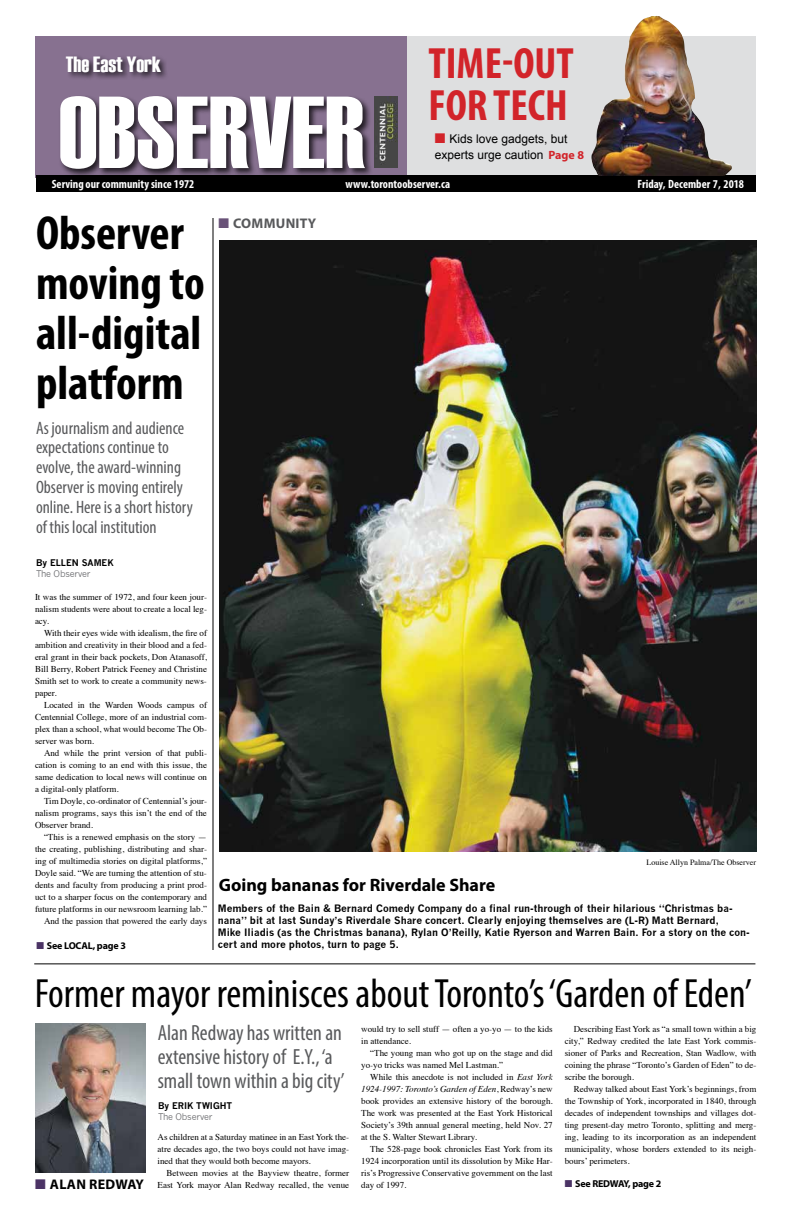
<style>
.page{position:relative;width:792px;height:1224px;background:#fff}
.page>*{position:absolute;margin:0;border:0;box-sizing:border-box;transform-origin:0 0}
.t1{font:102px "Haettenschweiler";color:#fff}
.t2{font:700 condensed 48px/50px "Myriad Pro";color:#000}
.t3{font:700 condensed 44px/42px "Myriad Pro";color:#d2242a}
.t4{font:condensed 41px "Myriad Pro";color:#000}
.t5{font:condensed 22px/24px "Myriad Pro";color:#58595b}
.t6{font:22px "Haettenschweiler";color:#fff}
.t7{font:condensed 18px/20px "Myriad Pro";color:#58595b}
.t8{font:700 18px "Myriad Pro";color:#000}
.t9{font:700 14px "Myriad Pro";letter-spacing:.02em;color:#000}
.t10{font:700 14px "Myriad Pro";letter-spacing:.02em;color:#58595b}
.t11{font:700 condensed 12px "Myriad Pro";color:#fff}
.t12{font:12px/16px "Arial";color:#000}
.t13{font:700 10px/12px "News Gothic";color:#000}
.t14{font:700 10px "Myriad Pro";letter-spacing:-.02em;color:#000}
.t15{font:9px "Times";color:#000}
.t16{font:700 9px/10.8px "News Gothic";color:#000}
.t17{font:italic 9px "Times";color:#000}
.t18{font:8px "Times";color:#000}
.s1{color:#d2242a}
.s2{font-family:"Myriad Pro";font-weight:700;color:#d2242a}
.s3{font-weight:400;color:#6d6e71}
.s4{color:#4b3365}
.s5{color:#695278}
.s6{font-style:italic}
.s7{font-style:normal}
</style>
<div class="page">
<div style="left:37px;top:36px;width:719px;height:142px;background:#dedfe0"></div>
<div style="left:35px;top:36px;width:372px;height:141px;background:#877190"></div>
<div style="left:58px;top:94px;width:315px;height:84px;background:#000;opacity:.75"></div>
<div style="left:64px;top:54px;width:105px;height:27px;background:#000;opacity:.75"></div>
<img style="left:375px;top:96px;width:23px;height:72px">
<div style="left:36px;top:176px;width:720px;height:16px;background:#000"></div>
<hr style="left:213px;top:218px;width:1px;height:732px;background:#000">
<hr style="left:34px;top:964px;width:721px;height:1px;background:#000">
<img style="left:219px;top:240px;width:537px;height:612px">
<img style="left:35px;top:1023px;width:111px;height:149px">
<img style="left:591px;top:16px;width:141px;height:160px">
<p class="t6" style="left:66px;top:52px;width:97px">The East York</p>
<p class="t1" style="left:59px;top:74px;width:309px">OBSERVER</p>
<p class="t3" style="left:428px;top:42px;width:147px">TIME-OUT<br>FOR TECH</p>
<p class="t12" style="left:435px;top:131px;width:151px"><span class="s1">■</span> Kids love gadgets, but experts urge caution <span class="s2">Page 8</span></p>
<p class="t11" style="left:52px;top:177px;width:144px">Serving our community since 1972</p>
<p class="t11" style="left:346px;top:177px;width:106px">www.torontoobserver.ca</p>
<p class="t11" style="left:638px;top:177px;width:108px">Friday, December 7, 2018</p>
<p class="t2" style="left:36px;top:207px;width:170px">Observer moving to all-digital platform</p>
<p class="t7" style="left:36px;top:417px;width:158px">As journalism and audience expectations continue to evolve, the award-winning<br>Observer is moving entirely online. Here is a short history of this local institution</p>
<p class="t16" style="left:36px;top:557px;width:79px">By ELLEN SAMEK<br><span class="s3">The Observer</span></p>
<p class="t15" style="left:35px;top:589px;width:173px">It was the summer of 1972, and four keen jour-</p>
<p class="t15" style="left:35px;top:601px;width:174px">nalism students were about to create a local leg-</p>
<p class="t15" style="left:35px;top:613px;width:16px">acy.</p>
<p class="t15" style="left:44px;top:625px;width:164px">With their eyes wide with idealism, the fire of</p>
<p class="t15" style="left:35px;top:637px;width:174px">ambition and creativity in their blood and a fed-</p>
<p class="t15" style="left:35px;top:649px;width:174px">eral grant in their back pockets, Don Atanasoff,</p>
<p class="t15" style="left:35px;top:661px;width:174px">Bill Berry, Robert Patrick Feeney and Christine</p>
<p class="t15" style="left:35px;top:673px;width:173px">Smith set to work to create a community news-</p>
<p class="t15" style="left:35px;top:685px;width:23px">paper.</p>
<p class="t15" style="left:44px;top:697px;width:164px">Located in the Warden Woods campus of</p>
<p class="t15" style="left:35px;top:709px;width:174px">Centennial College, more of an industrial com-</p>
<p class="t15" style="left:35px;top:721px;width:174px">plex than a school, what would become The Ob-</p>
<p class="t15" style="left:35px;top:733px;width:61px">server was born.</p>
<p class="t15" style="left:44px;top:745px;width:165px">And while the print version of that publi-</p>
<p class="t15" style="left:35px;top:757px;width:174px">cation is coming to an end with this issue, the</p>
<p class="t15" style="left:35px;top:769px;width:174px">same dedication to local news will continue on</p>
<p class="t15" style="left:35px;top:781px;width:85px">a digital-only platform.</p>
<p class="t15" style="left:44px;top:793px;width:164px">Tim Doyle, co-ordinator of Centennial’s jour-</p>
<p class="t15" style="left:35px;top:805px;width:173px">nalism programs, says this isn’t the end of the</p>
<p class="t15" style="left:35px;top:817px;width:59px">Observer brand.</p>
<p class="t15" style="left:44px;top:829px;width:164px">“This is a renewed emphasis on the story —</p>
<p class="t15" style="left:35px;top:840px;width:173px">the creating, publishing, distributing and shar-</p>
<p class="t15" style="left:35px;top:852px;width:173px">ing of multimedia stories on digital platforms,”</p>
<p class="t15" style="left:35px;top:864px;width:173px">Doyle said. “We are turning the attention of stu-</p>
<p class="t15" style="left:35px;top:876px;width:173px">dents and faculty from producing a print prod-</p>
<p class="t15" style="left:35px;top:888px;width:174px">uct to a sharper focus on the contemporary and</p>
<p class="t15" style="left:35px;top:900px;width:174px">future platforms in our newsroom learning lab.”</p>
<p class="t15" style="left:44px;top:912px;width:164px">And the passion that powered the early days</p>
<p class="t14" style="left:36px;top:939px;width:91px"><span class="s4">■</span> See LOCAL, page 3</p>
<p class="t10" style="left:218px;top:214px;width:99px"><span class="s5">■</span> COMMUNITY</p>
<p class="t8" style="left:219px;top:873px;width:278px">Going bananas for Riverdale Share</p>
<p class="t18" style="left:646px;top:855px;width:111px">Louise Allyn Palma/The Observer</p>
<p class="t13" style="left:218px;top:902px;width:533px">Members of the Bain &amp; Bernard Comedy Company do a final run-through of their hilarious “Christmas ba&shy;nana” bit at last Sunday’s Riverdale Share concert. Clearly enjoying themselves are (L-R) Matt Bernard,<br>Mike Iliadis (as the Christmas banana), Rylan O’Reilly, Katie Ryerson and Warren Bain. For a story on the con&shy;cert and more photos, turn to page 5.</p>
<p class="t4" style="left:35px;top:968px;width:719px">Former mayor reminisces about Toronto’s ‘Garden of Eden’</p>
<p class="t9" style="left:35px;top:1175px;width:110px"><span class="s4">■</span> ALAN REDWAY</p>
<p class="t5" style="left:158px;top:1020px;width:188px">Alan Redway has written an extensive history of E.Y., ‘a small town within a big city’</p>
<p class="t16" style="left:158px;top:1100px;width:76px">By ERIK TWIGHT<br><span class="s3">The Observer</span></p>
<p class="t15" style="left:158px;top:1129px;width:193px">As children at a Saturday matinee in an East York the-</p>
<p class="t15" style="left:158px;top:1141px;width:193px">atre decades ago, the two boys could not have imag-</p>
<p class="t15" style="left:158px;top:1153px;width:155px">ined that they would both become mayors.</p>
<p class="t15" style="left:167px;top:1165px;width:184px">Between movies at the Bayview theatre, former</p>
<p class="t15" style="left:158px;top:1177px;width:193px">East York mayor Alan Redway recalled, the venue</p>
<p class="t15" style="left:361px;top:1021px;width:193px">would try to sell stuff — often a yo-yo — to the kids</p>
<p class="t15" style="left:361px;top:1033px;width:51px">in attendance.</p>
<p class="t15" style="left:370px;top:1045px;width:184px">“The young man who got up on the stage and did</p>
<p class="t15" style="left:361px;top:1057px;width:143px">yo-yo tricks was named Mel Lastman.”</p>
<p class="t15" style="left:370px;top:1069px;width:184px">While this anecdote is not included in <span class="s6">East York</span></p>
<p class="t17" style="left:361px;top:1081px;width:193px">1924-1997: Toronto’s Garden of Eden<span class="s7">, Redway’s new</span></p>
<p class="t15" style="left:361px;top:1093px;width:193px">book provides an extensive history of the borough.</p>
<p class="t15" style="left:361px;top:1105px;width:193px">The work was presented at the East York Historical</p>
<p class="t15" style="left:361px;top:1117px;width:193px">Society’s 39th annual general meeting, held Nov. 27</p>
<p class="t15" style="left:361px;top:1129px;width:117px">at the S. Walter Stewart Library.</p>
<p class="t15" style="left:370px;top:1141px;width:184px">The 528-page book chronicles East York from its</p>
<p class="t15" style="left:361px;top:1153px;width:193px">1924 incorporation until its dissolution by Mike Har-</p>
<p class="t15" style="left:361px;top:1165px;width:193px">ris’s Progressive Conservative government on the last</p>
<p class="t15" style="left:361px;top:1177px;width:47px">day of 1997.</p>
<p class="t15" style="left:574px;top:1021px;width:184px">Describing East York as “a small town within a big</p>
<p class="t15" style="left:565px;top:1033px;width:193px">city,” Redway credited the late East York commis-</p>
<p class="t15" style="left:565px;top:1045px;width:193px">sioner of Parks and Recreation, Stan Wadlow, with</p>
<p class="t15" style="left:565px;top:1057px;width:193px">coining the phrase “Toronto’s Garden of Eden” to de-</p>
<p class="t15" style="left:565px;top:1069px;width:71px">scribe the borough.</p>
<p class="t15" style="left:574px;top:1081px;width:184px">Redway talked about East York’s beginnings, from</p>
<p class="t15" style="left:565px;top:1092px;width:193px">the Township of York, incorporated in 1840, through</p>
<p class="t15" style="left:565px;top:1104px;width:193px">decades of independent townships and villages dot-</p>
<p class="t15" style="left:565px;top:1116px;width:193px">ting present-day metro Toronto, splitting and merg-</p>
<p class="t15" style="left:565px;top:1128px;width:193px">ing, leading to its incorporation as an independent</p>
<p class="t15" style="left:565px;top:1140px;width:193px">municipality, whose borders extended to its neigh-</p>
<p class="t15" style="left:565px;top:1152px;width:66px">bours’ perimeters.</p>
<p class="t14" style="left:565px;top:1177px;width:98px"><span class="s4">■</span> See REDWAY, page 2</p>
</div>
